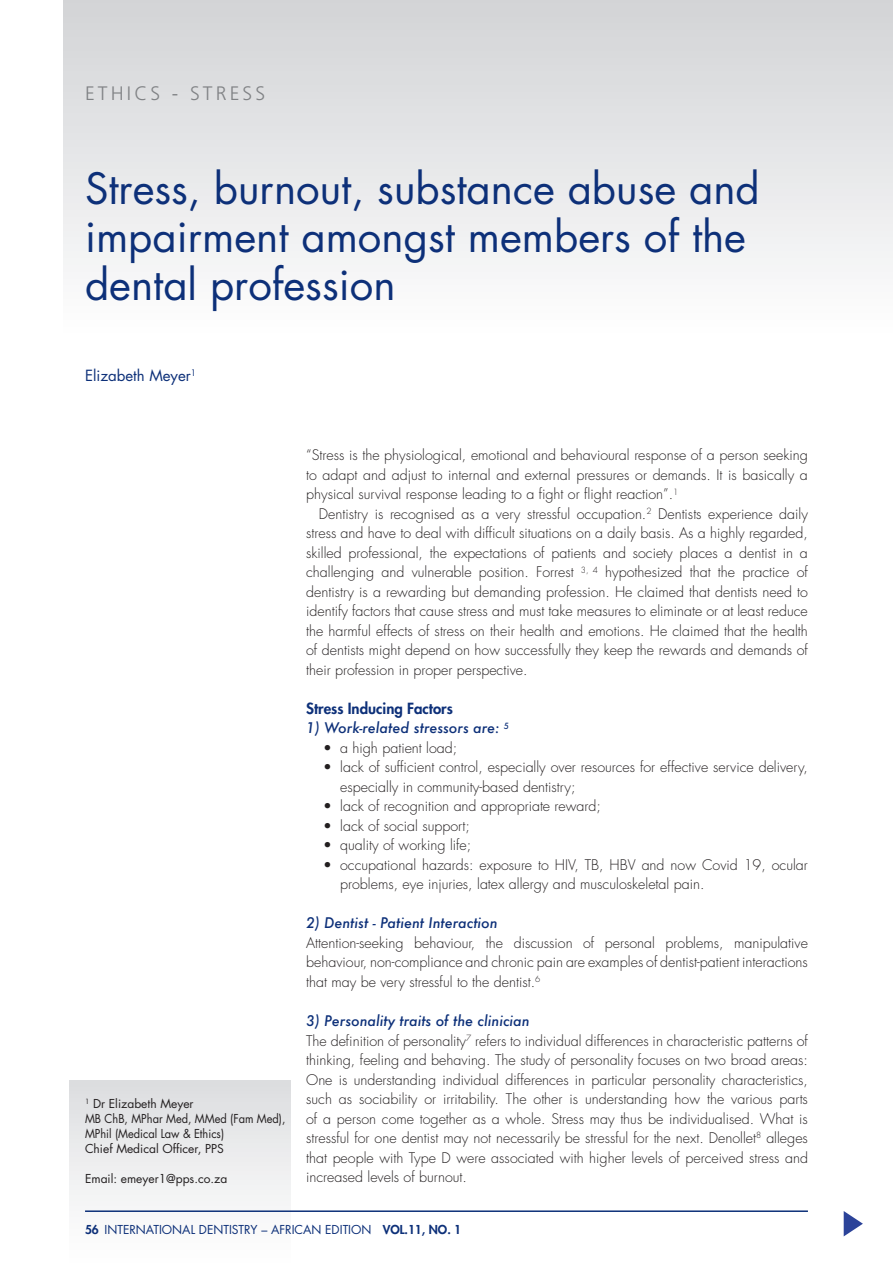
<style>
.page{position:relative;width:893px;height:1263px;background:#fff}
.page>*{position:absolute;margin:0;border:0;box-sizing:border-box;transform-origin:0 0}
.t1{font:42px/48px "Futura";color:#0d3079}
.t2{font:300 19.5px "Frutiger";letter-spacing:.16em;color:#808285}
.t3{font:800 15px "Futura";color:#0d3079}
.t4{font:15px "Futura";color:#0d3079}
.t5{font:300 14.25px/19.5px "Futura";color:#231f20;text-align:justify}
.t6{font:italic 500 14.25px "Futura";color:#0d3079}
.t7{font:12px/15px "Futura";color:#231f20}
.t8{font:12px "Futura";color:#0d3079}
.s1{font-weight:500;font-style:italic;color:#0d3079}
.s2{font-weight:800}
</style>
<div class="page">
<div style="left:70px;top:1081px;width:221px;height:182px;background:linear-gradient(to bottom,#dddee0,#fff)"></div>
<div style="left:64px;top:0;width:829px;height:337px;background:linear-gradient(to bottom,#d2d3d6,#fefefe)"></div>
<hr style="left:85px;top:1210px;width:723px;height:2px;background:#0d3079">
<svg style="left:844px;top:1211px;width:19px;height:25px"></svg>
<h2 class="t2" style="left:85px;top:83px;width:182px">ETHICS - STRESS</h2>
<h1 class="t1" style="left:85px;top:164px;width:676px">Stress, burnout, substance abuse and impairment amongst members of the dental profession</h1>
<p class="t4" style="left:85px;top:365px;width:113px">Elizabeth Meyer<sup>1</sup></p>
<p class="t7" style="left:85px;top:1096px;width:202px"><sup>1</sup> Dr Elizabeth Meyer<br>MB ChB, MPhar Med, MMed (Fam Med),<br>MPhil (Medical Law &amp; Ethics)<br>Chief Medical Officer, PPS</p>
<p class="t7" style="left:85px;top:1171px;width:144px">Email: emeyer1@pps.co.za</p>
<p class="t5" style="left:306px;top:446px;width:503px">“Stress is the physiological, emotional and behavioural response of a person seeking to adapt and adjust to internal and external pressures or demands. It is basically a physical survival response leading to a fight or flight reaction”.<sup>1</sup></p>
<p class="t5" style="left:306px;top:504px;width:503px;text-indent:13px">Dentistry is recognised as a very stressful occupation.<sup>2</sup> Dentists experience daily stress and have to deal with difficult situations on a daily basis. As a highly regarded, skilled professional, the expectations of patients and society places a dentist in a challenging and vulnerable position. Forrest <sup>3,</sup> <sup>4</sup> hypothesized that the practice of dentistry is a rewarding but demanding profession. He claimed that dentists need to identify factors that cause stress and must take measures to eliminate or at least reduce the harmful effects of stress on their health and emotions. He claimed that the health of dentists might depend on how successfully they keep the rewards and demands of their profession in proper perspective.</p>
<p class="t3" style="left:306px;top:698px;width:148px">Stress Inducing Factors</p>
<p class="t6" style="left:306px;top:718px;width:204px">1) Work-related stressors are: <sup>5</sup></p>
<p class="t5" style="left:323px;top:738px;width:136px">• a high patient load;</p>
<p class="t5" style="left:340px;top:758px;width:469px;text-indent:-17px">• lack of sufficient control, especially over resources for effective service delivery, especially in community-based dentistry;</p>
<p class="t5" style="left:323px;top:797px;width:279px">• lack of recognition and appropriate reward;</p>
<p class="t5" style="left:323px;top:816px;width:148px">• lack of social support;</p>
<p class="t5" style="left:323px;top:836px;width:150px">• quality of working life;</p>
<p class="t5" style="left:340px;top:855px;width:469px;text-indent:-17px">• occupational hazards: exposure to HIV, TB, HBV and now Covid 19, ocular problems, eye injuries, latex allergy and musculoskeletal pain.</p>
<p class="t6" style="left:306px;top:913px;width:193px">2) Dentist - Patient Interaction</p>
<p class="t5" style="left:306px;top:933px;width:503px">Attention-seeking behaviour, the discussion of personal problems, manipulative behaviour, non-compliance and chronic pain are examples of dentist-patient interactions that may be very stressful to the dentist.<sup>6</sup></p>
<p class="t5" style="left:306px;top:1011px;width:503px;text-align:left"><span class="s1">3) Personality traits of the clinician<br></span>The definition of personality<sup>7</sup> refers to individual differences in characteristic patterns of thinking, feeling and behaving. The study of personality focuses on two broad areas:<br>One is understanding individual differences in particular personality characteristics, such as sociability or irritability. The other is understanding how the various parts of a person come together as a whole. Stress may thus be individualised. What is stressful for one dentist may not necessarily be stressful for the next. Denollet<sup>8</sup> alleges that people with Type D were associated with higher levels of perceived stress and increased levels of burnout.</p>
<p class="t8" style="left:85px;top:1222px;width:378px"><span class="s2">56</span> INTERNATIONAL DENTISTRY – AFRICAN EDITION <span class="s2">VOL.11, NO. 1</span></p>
</div>
